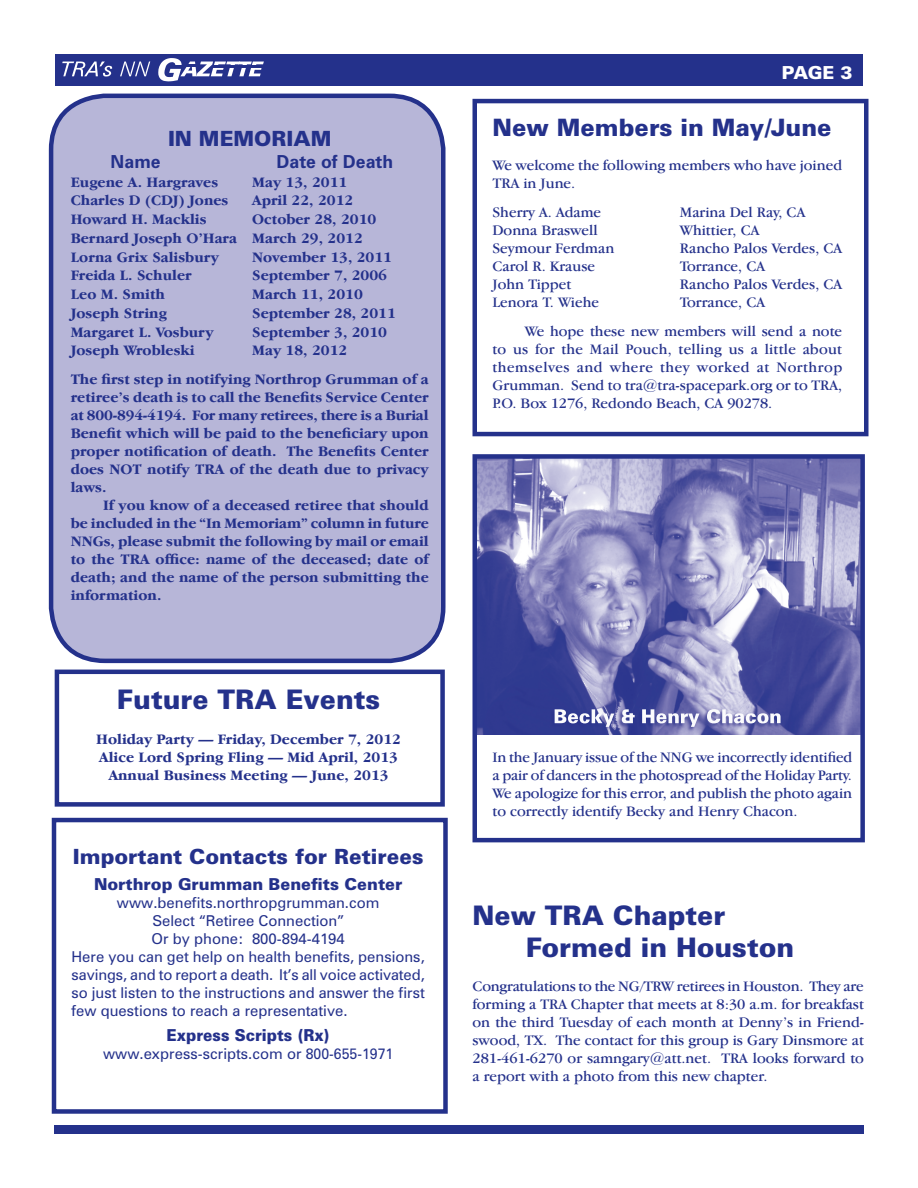
<style>
.page{position:relative;width:918px;height:1188px;background:#fff}
.page>*{position:absolute;margin:0;border:0;box-sizing:border-box;transform-origin:0 0}
.t1{font:900 27px/32.4px "Zurich BT";color:#24318b}
.t2{font:900 24px "Zurich BT";color:#24318b}
.t3{font:900 21px "Zurich BT";color:#24318b}
.t4{font:900 21px "Zurich BT";color:#fff}
.t5{font:700 18px "Zurich BT";color:#24318b}
.t6{font:900 18px "Zurich BT";letter-spacing:-.015em;color:#fff}
.t7{font:900 16.5px "Zurich BT";color:#24318b}
.t8{font:900 16.5px "Zurich BT";color:#24318b;scale:.94 1}
.t9{font:15px/18px "Garamond IT Cby BT";color:#24318b;text-align:justify}
.t10{font:700 15px/18px "Garamond IT Cby BT";color:#24318b}
.t11{font:15px "Zurich BT";color:#24318b}
</style>
<div class="page">
<div style="left:54px;top:1125px;width:810px;height:9px;background:#24318b"></div>
<div style="left:55px;top:54px;width:808px;height:32px;background:#24318b"></div>
<svg style="left:62px;top:62px;width:50px;height:15px"></svg>
<svg style="left:120px;top:62px;width:30px;height:14px"></svg>
<svg style="left:158px;top:58px;width:106px;height:23px"></svg>
<hr style="left:218px;top:65px;width:61px;height:2px;background:#24318b">
<hr style="left:212px;top:65px;width:27px;height:3px;background:#24318b">
<div style="left:51px;top:96px;width:392px;height:565px;background:#b7b6d8;border-radius:54px"></div>
<div style="left:49px;top:94px;width:397px;height:569px;border:4px solid #24318b;border-radius:54px"></div>
<div style="left:472px;top:99px;width:396px;height:337px;border:4px solid #24318b"></div>
<div style="left:52px;top:818px;width:396px;height:296px;border:4px solid #24318b"></div>
<div style="left:55px;top:670px;width:390px;height:137px;border:4px solid #24318b"></div>
<img style="left:477px;top:459px;width:383px;height:275px">
<div style="left:472px;top:454px;width:393px;height:388px;border:4px solid #24318b"></div>
<h3 class="t3" style="left:168px;top:126px;width:165px">IN MEMORIAM</h3>
<p class="t5" style="left:111px;top:150px;width:52px">Name</p>
<p class="t5" style="left:276px;top:150px;width:118px">Date of Death</p>
<p class="t10" style="left:71px;top:173px;width:149px">Eugene A. Hargraves</p>
<p class="t10" style="left:252px;top:173px;width:97px">May 13, 2011</p>
<p class="t10" style="left:71px;top:191px;width:159px">Charles D (CDJ) Jones</p>
<p class="t10" style="left:252px;top:191px;width:103px">April 22, 2012</p>
<p class="t10" style="left:71px;top:210px;width:137px">Howard H. Macklis</p>
<p class="t10" style="left:71px;top:210px;width:307px;line-height:18.8px;text-indent:182px">October 28, 2010<br>Bernard Joseph O’Hara March 29, 2012<br>Lorna Grix Salisbury</p>
<p class="t10" style="left:252px;top:248px;width:141px">November 13, 2011</p>
<p class="t10" style="left:71px;top:266px;width:122px">Freida L. Schuler</p>
<p class="t10" style="left:252px;top:266px;width:136px">September 7, 2006</p>
<p class="t10" style="left:71px;top:285px;width:96px">Leo M. Smith</p>
<p class="t10" style="left:252px;top:285px;width:112px">March 11, 2010</p>
<p class="t10" style="left:71px;top:304px;width:98px">Joseph String</p>
<p class="t10" style="left:252px;top:304px;width:145px">September 28, 2011</p>
<p class="t10" style="left:71px;top:323px;width:144px">Margaret L. Vosbury</p>
<p class="t10" style="left:252px;top:323px;width:136px">September 3, 2010</p>
<p class="t10" style="left:71px;top:341px;width:126px">Joseph Wrobleski</p>
<p class="t10" style="left:71px;top:336px;width:359px;line-height:28.8px;text-indent:182px">May 18, 2012<br>The first step in notifying Northrop Grumman of a</p>
<p class="t10" style="left:71px;top:388px;width:360px;text-align:justify">retiree’s death is to call the Benefits Service Center at 800-894-4194. For many retirees, there is a Burial Benefit which will be paid to the beneficiary upon proper notification of death. The Benefits Center does NOT notify TRA of the death due to privacy laws.</p>
<p class="t10" style="left:71px;top:496px;width:360px;text-align:justify;text-indent:32px">If you know of a deceased retiree that should be included in the “In Memoriam” column in future NNGs, please submit the following by mail or email to the TRA office: name of the deceased; date of death; and the name of the person submitting the information.</p>
<h1 class="t1" style="left:117px;top:683px;width:265px">Future TRA Events</h1>
<p class="t10" style="left:96px;top:730px;width:306px;text-align:center">Holiday Party — Friday, December 7, 2012<br>Alice Lord Spring Fling — Mid April, 2013<br>Annual Business Meeting — June, 2013</p>
<h3 class="t3" style="left:73px;top:844px;width:352px">Important Contacts for Retirees</h3>
<p class="t7" style="left:94px;top:874px;width:310px">Northrop Grumman Benefits Center</p>
<p class="t11" style="left:117px;top:893px;width:264px">www.benefits.northropgrumman.com</p>
<p class="t11" style="left:152px;top:911px;width:193px">Select “Retiree Connection”</p>
<p class="t11" style="left:152px;top:929px;width:195px">Or by phone: 800-894-4194</p>
<p class="t11" style="left:72px;top:947px;width:355px">Here you can get help on health benefits, pensions,</p>
<p class="t11" style="left:72px;top:965px;width:355px">savings, and to report a death. It’s all voice activated,</p>
<p class="t11" style="left:72px;top:983px;width:355px">so just listen to the instructions and answer the first</p>
<p class="t11" style="left:72px;top:1001px;width:278px">few questions to reach a representative.</p>
<p class="t8" style="left:167px;top:1025px;width:175px">Express Scripts (Rx)</p>
<p class="t11" style="left:103px;top:1044px;width:292px">www.express-scripts.com or 800-655-1971</p>
<h3 class="t4" style="left:774px;top:57px;width:84px">PAGE 3</h3>
<p class="t6" style="left:800px;top:60px;width:46px">GE 3</p>
<p class="t6" style="left:782px;top:61px;width:72px">PAGE 3</p>
<h2 class="t2" style="left:492px;top:113px;width:341px">New Members in May/June</h2>
<p class="t9" style="left:492px;top:156px;width:351px">We welcome the following members who have joined<br>TRA in June.</p>
<p class="t9" style="left:492px;top:203px;width:110px">Sherry A. Adame</p>
<p class="t9" style="left:680px;top:203px;width:127px">Marina Del Ray, CA</p>
<p class="t9" style="left:492px;top:221px;width:107px">Donna Braswell</p>
<p class="t9" style="left:680px;top:221px;width:81px">Whittier, CA</p>
<p class="t9" style="left:492px;top:239px;width:123px">Seymour Ferdman</p>
<p class="t9" style="left:680px;top:239px;width:164px">Rancho Palos Verdes, CA</p>
<p class="t9" style="left:492px;top:257px;width:104px">Carol R. Krause</p>
<p class="t9" style="left:680px;top:257px;width:87px">Torrance, CA</p>
<p class="t9" style="left:492px;top:275px;width:80px">John Tippet</p>
<p class="t9" style="left:680px;top:275px;width:164px">Rancho Palos Verdes, CA</p>
<p class="t9" style="left:492px;top:293px;width:108px">Lenora T. Wiehe</p>
<p class="t9" style="left:525px;top:287px;width:319px;line-height:28.8px;text-indent:155px">Torrance, CA<br>We hope these new members will send a note</p>
<p class="t9" style="left:492px;top:340px;width:351px">to us for the Mail Pouch, telling us a little about themselves and where they worked at Northrop Grumman. Send to tra@tra-spacepark.org or to TRA, P.O. Box 1276, Redondo Beach, CA 90278.</p>
<p class="t9" style="left:492px;top:748px;width:361px">In the January issue of the NNG we incorrectly identified a pair of dancers in the photospread of the Holiday Party.<br>We apologize for this error, and publish the photo again to correctly identify Becky and Henry Chacon.</p>
<h1 class="t1" style="left:526px;top:899px;width:270px;text-indent:-53px">New TRA Chapter<br>Formed in Houston</h1>
<p class="t9" style="left:472px;top:977px;width:393px">Congratulations to the NG/TRW retirees in Houston. They are forming a TRA Chapter that meets at 8:30 a.m. for breakfast on the third Tuesday of each month at Denny’s in Friend&shy;swood, TX. The contact for this group is Gary Dinsmore at 281-461-6270 or samngary@att.net. TRA looks forward to a report with a photo from this new chapter.</p>
</div>
